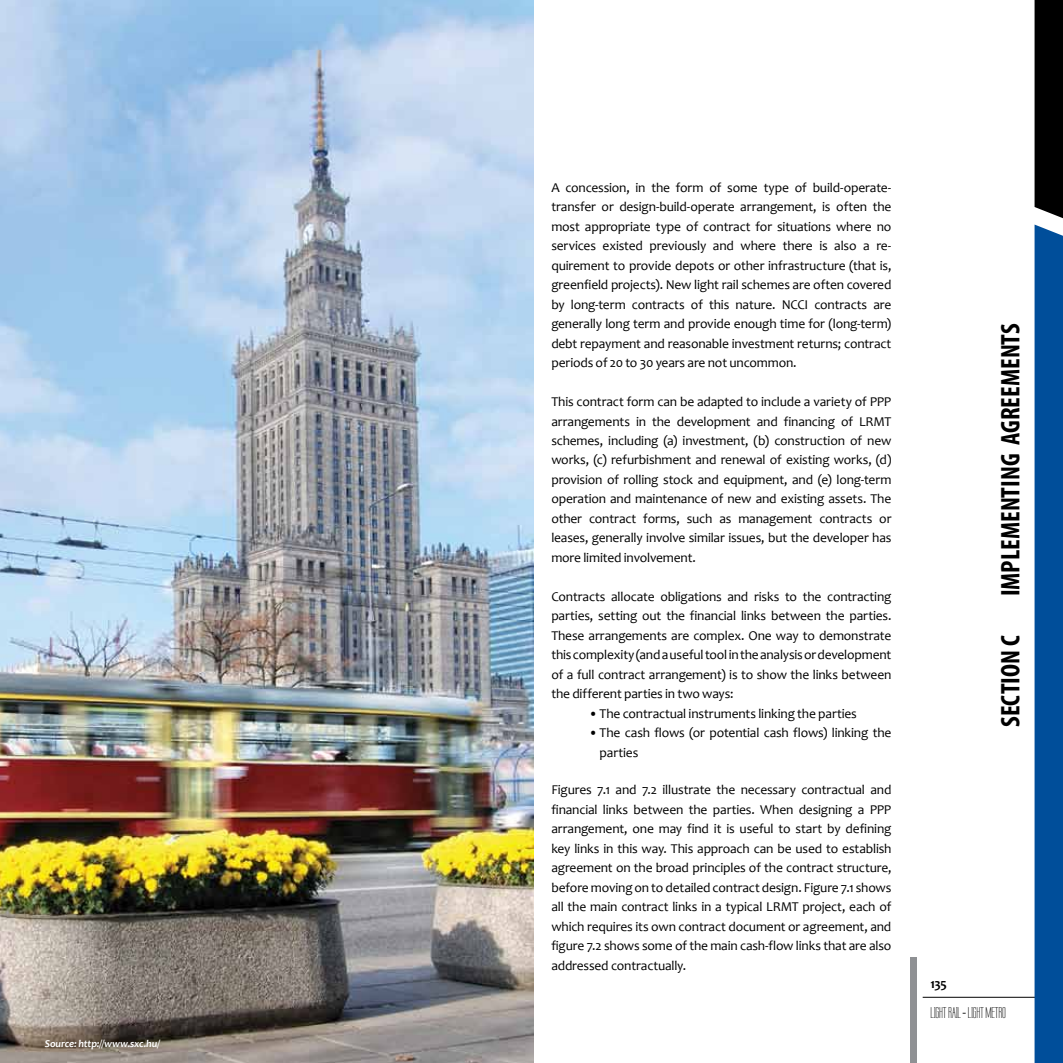
<style>
.page{position:relative;width:1063px;height:1063px;background:#fff}
.page>*{position:absolute;margin:0;border:0;box-sizing:border-box;transform-origin:0 0}
.t1{font:700 condensed 27px "Myriad Pro";color:#000}
.t2{font:13.5px/19.5px "Candara";letter-spacing:-.015em;color:#000;text-align:justify}
.t3{font:13.5px "Labtop";letter-spacing:-.005em;color:#000}
.t4{font:700 13.5px "Candara";color:#000}
.t5{font:italic 700 10.5px "Candara";letter-spacing:-.01em;color:#fff}
.s1{font-weight:700}
</style>
<div class="page">
<div style="left:910px;top:957px;width:6px;height:106px;background:#8f9194"></div>
<hr style="left:923px;top:997px;width:140px;height:1px;background:#000">
<div style="left:1035px;top:0;width:28px;height:218px;background:#000"></div>
<div style="left:1035px;top:225px;width:28px;height:838px;background:#004e9a"></div>
<img style="left:0;top:0;width:534px;height:1063px">
<p class="t5" style="left:45px;top:1037px;width:117px">Source: http://www.sxc.hu/</p>
<p class="t2" style="left:551px;top:177px;width:342px">A concession, in the form of some type of build-operate&shy;transfer or design-build-operate arrangement, is often the most appropriate type of contract for situations where no services existed previously and where there is also a re&shy;quirement to provide depots or other infrastructure (that is, greenfield projects). New light rail schemes are often covered by long-term contracts of this nature. NCCI contracts are generally long term and provide enough time for (long-term) debt repayment and reasonable investment returns; contract periods of 20 to 30 years are not uncommon.</p>
<p class="t2" style="left:551px;top:392px;width:342px">This contract form can be adapted to include a variety of PPP arrangements in the development and financing of LRMT schemes, including (a) investment, (b) construction of new works, (c) refurbishment and renewal of existing works, (d) provision of rolling stock and equipment, and (e) long-term operation and maintenance of new and existing assets. The other contract forms, such as management contracts or leases, generally involve similar issues, but the developer has more limited involvement.</p>
<p class="t2" style="left:551px;top:587px;width:342px">Contracts allocate obligations and risks to the contracting parties, setting out the financial links between the parties.<br>These arrangements are complex. One way to demonstrate this complexity (and a useful tool in the analysis or development of a full contract arrangement) is to show the links between the different parties in two ways:</p>
<p class="t2" style="left:589px;top:704px;width:270px">•The contractual instruments linking the parties</p>
<p class="t2" style="left:600px;top:723px;width:293px;text-indent:-11px">•The cash flows (or potential cash flows) linking the parties</p>
<p class="t2" style="left:551px;top:780px;width:342px">Figures 7.1 and 7.2 illustrate the necessary contractual and financial links between the parties. When designing a PPP arrangement, one may find it is useful to start by defining key links in this way. This approach can be used to establish agreement on the broad principles of the contract structure, before moving on to detailed contract design. Figure 7.1 shows all the main contract links in a typical LRMT project, each of which requires its own contract document or agreement, and figure 7.2 shows some of the main cash-flow links that are also addressed contractually.</p>
<h1 class="t1" style="left:994px;top:596px;width:275px;rotate:-90deg">IMPLEMENTING AGREEMENTS</h1>
<h1 class="t1" style="left:994px;top:727px;width:93px;rotate:-90deg">SECTION C</h1>
<p class="t4" style="left:930px;top:975px;width:18px">135</p>
<p class="t3" style="left:931px;top:1004px;width:77px">LIGHT RAIL <span class="s1">-</span> LIGHT METRO</p>
</div>
